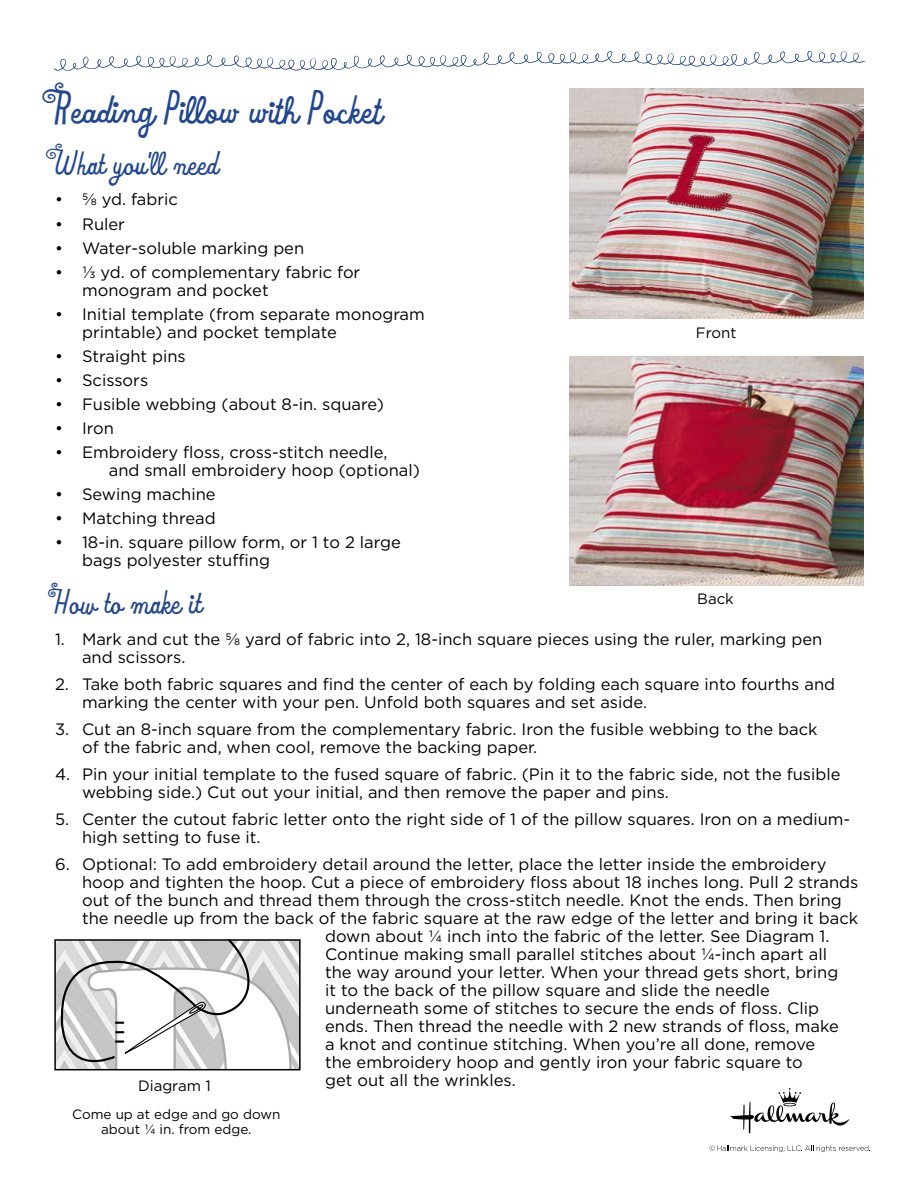
<style>
.page{position:relative;width:918px;height:1188px;background:#fff}
.page>*{position:absolute;margin:0;border:0;box-sizing:border-box;transform-origin:0 0}
.t1{font:700 48px "Hmk Handstand Script BCFG";color:#22478f}
.t2{font:700 36px "Hmk Handstand Script BCFG";letter-spacing:.01em;color:#22478f}
.t3{font:16.5px/18px "Gotham";color:#000}
.t4{font:15px "Gotham";color:#000}
.t5{font:13.5px/15px "Gotham";color:#000;text-align:center}
</style>
<div class="page">
<svg style="left:54px;top:51px;width:811px;height:20px"></svg>
<svg style="left:730px;top:1088px;width:119px;height:45px"></svg>
<svg style="left:710px;top:1145px;width:160px;height:7px"></svg>
<img style="left:57px;top:942px;width:241px;height:125px">
<svg style="left:60px;top:942px;width:233px;height:129px"></svg>
<div style="left:54px;top:939px;width:247px;height:131px;border:2px solid #000"></div>
<img style="left:569px;top:89px;width:295px;height:229px">
<img style="left:569px;top:356px;width:295px;height:230px">
<h1 class="t1" style="left:55px;top:80px;width:328px">Reading Pillow with Pocket</h1>
<h2 class="t2" style="left:55px;top:142px;width:165px">What you'll need</h2>
<p class="t3" style="left:55px;top:190px;width:124px">• ⅝ yd. fabric</p>
<p class="t3" style="left:55px;top:214px;width:71px">• Ruler</p>
<p class="t3" style="left:55px;top:238px;width:251px">• Water-soluble marking pen</p>
<p class="t3" style="left:82px;top:262px;width:280px;text-indent:-27px">• ⅓ yd. of complementary fabric for monogram and pocket</p>
<p class="t3" style="left:82px;top:304px;width:344px;text-indent:-27px">• Initial template (from separate monogram printable) and pocket template</p>
<p class="t3" style="left:55px;top:346px;width:132px">• Straight pins</p>
<p class="t3" style="left:55px;top:370px;width:95px">• Scissors</p>
<p class="t3" style="left:55px;top:394px;width:330px">• Fusible webbing (about 8-in. square)</p>
<p class="t3" style="left:55px;top:418px;width:60px">• Iron</p>
<p class="t3" style="left:109px;top:442px;width:313px;text-indent:-54px">• Embroidery floss, cross-stitch needle, and small embroidery hoop (optional)</p>
<p class="t3" style="left:55px;top:484px;width:162px">• Sewing machine</p>
<p class="t3" style="left:55px;top:508px;width:162px">• Matching thread</p>
<p class="t3" style="left:82px;top:532px;width:320px;text-indent:-27px">• 18-in. square pillow form, or 1 to 2 large bags polyester stuffing</p>
<h2 class="t2" style="left:55px;top:581px;width:148px">How to make it</h2>
<p class="t3" style="left:82px;top:630px;width:742px;text-indent:-27px">1. Mark and cut the ⅝ yard of fabric into 2, 18-inch square pieces using the ruler, marking pen and scissors.</p>
<p class="t3" style="left:82px;top:675px;width:755px;text-indent:-27px">2. Take both fabric squares and find the center of each by folding each square into fourths and marking the center with your pen. Unfold both squares and set aside.</p>
<p class="t3" style="left:82px;top:720px;width:737px;text-indent:-27px">3. Cut an 8-inch square from the complementary fabric. Iron the fusible webbing to the back of the fabric and, when cool, remove the backing paper.</p>
<p class="t3" style="left:82px;top:765px;width:760px;text-indent:-27px">4. Pin your initial template to the fused square of fabric. (Pin it to the fabric side, not the fusible webbing side.) Cut out your initial, and then remove the paper and pins.</p>
<p class="t3" style="left:82px;top:810px;width:770px;text-indent:-27px">5. Center the cutout fabric letter onto the right side of 1 of the pillow squares. Iron on a medium&shy;high setting to fuse it.</p>
<p class="t3" style="left:55px;top:855px;width:773px">6. Optional: To add embroidery detail around the letter, place the letter inside the embroidery</p>
<p class="t3" style="left:82px;top:873px;width:778px">hoop and tighten the hoop. Cut a piece of embroidery floss about 18 inches long. Pull 2 strands</p>
<p class="t3" style="left:82px;top:891px;width:761px">out of the bunch and thread them through the cross-stitch needle. Knot the ends. Then bring</p>
<p class="t3" style="left:82px;top:909px;width:778px">the needle up from the back of the fabric square at the raw edge of the letter and bring it back</p>
<p class="t3" style="left:325px;top:927px;width:506px">down about ¼ inch into the fabric of the letter. See Diagram 1.</p>
<p class="t3" style="left:325px;top:945px;width:504px">Continue making small parallel stitches about ¼-inch apart all</p>
<p class="t3" style="left:325px;top:963px;width:515px">the way around your letter. When your thread gets short, bring</p>
<p class="t3" style="left:325px;top:981px;width:446px">it to the back of the pillow square and slide the needle</p>
<p class="t3" style="left:325px;top:999px;width:495px">underneath some of stitches to secure the ends of floss. Clip</p>
<p class="t3" style="left:325px;top:1017px;width:515px">ends. Then thread the needle with 2 new strands of floss, make</p>
<p class="t3" style="left:325px;top:1035px;width:492px">a knot and continue stitching. When you’re all done, remove</p>
<p class="t3" style="left:325px;top:1053px;width:479px">the embroidery hoop and gently iron your fabric square to</p>
<p class="t3" style="left:325px;top:1071px;width:192px">get out all the wrinkles.</p>
<p class="t5" style="left:72px;top:1106px;width:210px">Come up at edge and go down about ¼ in. from edge.</p>
<p class="t4" style="left:696px;top:323px;width:42px">Front</p>
<p class="t4" style="left:697px;top:589px;width:38px">Back</p>
<p class="t4" style="left:138px;top:1076px;width:74px">Diagram 1</p>
</div>
